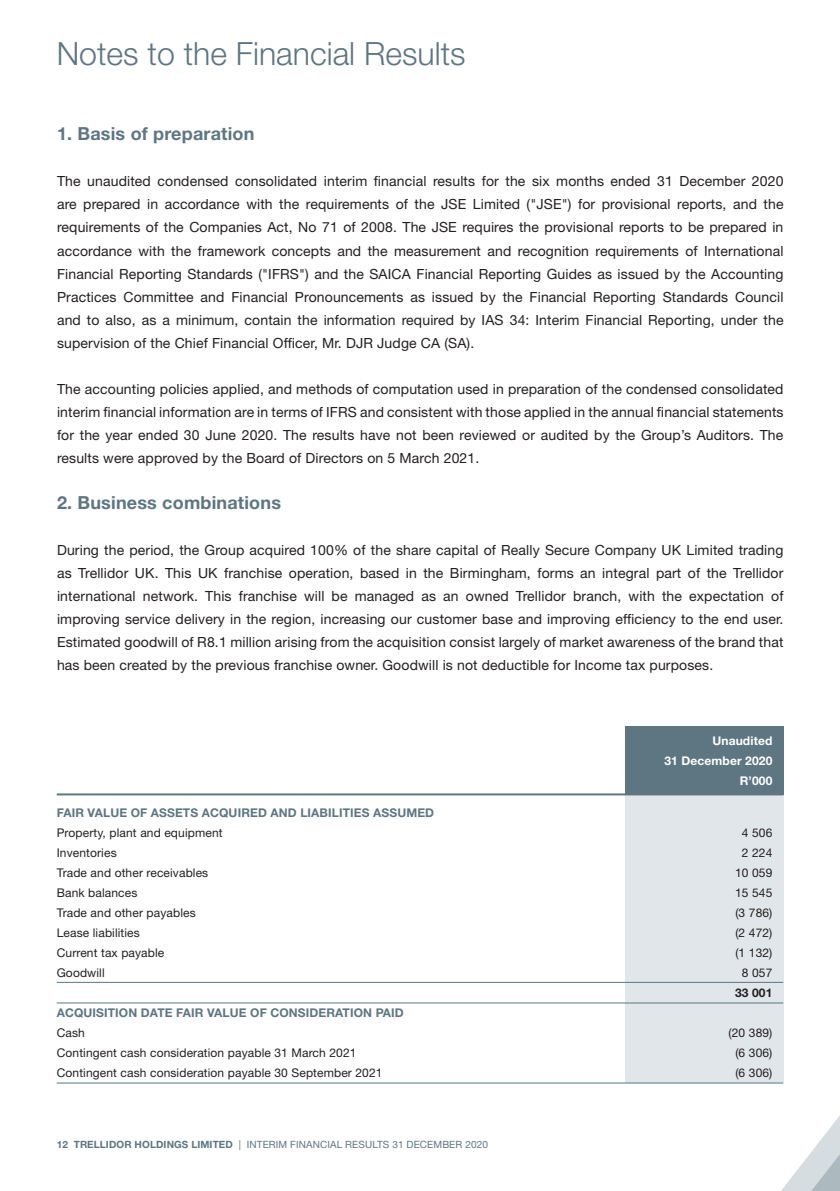
<style>
.page{position:relative;width:840px;height:1191px;background:#fff}
.page>*{position:absolute;margin:0;border:0;box-sizing:border-box;transform-origin:0 0}
.Page_Header_-_Blue{font:300 32px "Helvetica Neue LT Std";color:#5d7682}
.t1{font:700 18px "Helvetica Neue LT Std";letter-spacing:.01em;color:#5d7682}
.t2{font:14px/23px "Helvetica Neue LT Std";letter-spacing:.01em;color:#231f20;text-align:justify}
.t3{font:12px "Helvetica Neue LT Std";letter-spacing:.01em;color:#231f20}
.t4{font:700 12px "Helvetica Neue LT Std";letter-spacing:.01em;color:#5d7682}
.t5{font:700 12px/20px "Helvetica Neue LT Std";letter-spacing:.01em;color:#fff;text-align:right}
.t6{font:700 12px "Helvetica Neue LT Std";color:#231f20}
.t7{font:10px "Helvetica Neue LT Std";letter-spacing:.01em;color:#5d7682}
.s1{font-weight:700}
</style>
<div class="page">
<div style="left:624px;top:795px;width:159px;height:287px;background:#e0e6ea"></div>
<div style="left:624px;top:726px;width:159px;height:68px;background:#5d7682"></div>
<hr style="left:57px;top:793px;width:725px;height:2px;background:#5d7682">
<hr style="left:57px;top:982px;width:725px;height:1px;background:#5d7682">
<hr style="left:57px;top:1082px;width:725px;height:1px;background:#5d7682">
<hr style="left:57px;top:1002px;width:725px;height:1px;background:#5d7682">
<svg style="left:758px;top:975px;width:81px;height:216px"></svg>
<p class="Page_Header_-_Blue" style="left:57px;top:34px;width:410px">Notes to the Financial Results</p>
<p class="t1" style="left:57px;top:123px;width:199px">1. Basis of preparation</p>
<p class="t2" style="left:57px;top:170px;width:727px">The unaudited condensed consolidated interim financial results for the six months ended 31 December 2020 are prepared in accordance with the requirements of the JSE Limited ("JSE") for provisional reports, and the requirements of the Companies Act, No 71 of 2008. The JSE requires the provisional reports to be prepared in accordance with the framework concepts and the measurement and recognition requirements of International Financial Reporting Standards ("IFRS") and the SAICA Financial Reporting Guides as issued by the Accounting Practices Committee and Financial Pronouncements as issued by the Financial Reporting Standards Council and to also, as a minimum, contain the information required by IAS 34: Interim Financial Reporting, under the supervision of the Chief Financial Officer, Mr. DJR Judge CA (SA).</p>
<p class="t2" style="left:57px;top:377px;width:727px">The accounting policies applied, and methods of computation used in preparation of the condensed consolidated interim financial information are in terms of IFRS and consistent with those applied in the annual financial statements for the year ended 30 June 2020. The results have not been reviewed or audited by the Group’s Auditors. The results were approved by the Board of Directors on 5 March 2021.</p>
<p class="t1" style="left:57px;top:491px;width:225px">2. Business combinations</p>
<p class="t2" style="left:57px;top:538px;width:727px">During the period, the Group acquired 100% of the share capital of Really Secure Company UK Limited trading as Trellidor UK. This UK franchise operation, based in the Birmingham, forms an integral part of the Trellidor international network. This franchise will be managed as an owned Trellidor branch, with the expectation of improving service delivery in the region, increasing our customer base and improving efficiency to the end user.<br>Estimated goodwill of R8.1 million arising from the acquisition consist largely of market awareness of the brand that has been created by the previous franchise owner. Goodwill is not deductible for Income tax purposes.</p>
<p class="t4" style="left:57px;top:805px;width:379px">FAIR VALUE OF ASSETS ACQUIRED AND LIABILITIES ASSUMED</p>
<p class="t3" style="left:57px;top:825px;width:167px">Property, plant and equipment</p>
<p class="t3" style="left:57px;top:845px;width:61px">Inventories</p>
<p class="t3" style="left:57px;top:865px;width:153px">Trade and other receivables</p>
<p class="t3" style="left:57px;top:885px;width:82px">Bank balances</p>
<p class="t3" style="left:57px;top:905px;width:140px">Trade and other payables</p>
<p class="t3" style="left:57px;top:925px;width:85px">Lease liabilities</p>
<p class="t3" style="left:57px;top:945px;width:109px">Current tax payable</p>
<p class="t3" style="left:57px;top:965px;width:49px">Goodwill</p>
<p class="t4" style="left:57px;top:1005px;width:348px">ACQUISITION DATE FAIR VALUE OF CONSIDERATION PAID</p>
<p class="t3" style="left:57px;top:1025px;width:30px">Cash</p>
<p class="t3" style="left:57px;top:1045px;width:301px">Contingent cash consideration payable 31 March 2021</p>
<p class="t3" style="left:57px;top:1065px;width:327px">Contingent cash consideration payable 30 September 2021</p>
<p class="t7" style="left:57px;top:1139px;width:432px"><span class="s1">12 TRELLIDOR HOLDINGS LIMITED</span> | INTERIM FINANCIAL RESULTS 31 DECEMBER 2020</p>
<p class="t5" style="left:664px;top:730px;width:109px">Unaudited<br>31 December 2020</p>
<p class="t5" style="left:739px;top:770px;width:34px">R’000</p>
<p class="t3" style="left:741px;top:825px;width:32px">4 506</p>
<p class="t3" style="left:741px;top:845px;width:32px">2 224</p>
<p class="t3" style="left:734px;top:865px;width:39px">10 059</p>
<p class="t3" style="left:734px;top:885px;width:39px">15 545</p>
<p class="t3" style="left:735px;top:905px;width:38px">(3 786)</p>
<p class="t3" style="left:735px;top:925px;width:38px">(2 472)</p>
<p class="t3" style="left:735px;top:945px;width:38px">(1 132)</p>
<p class="t3" style="left:741px;top:965px;width:32px">8 057</p>
<p class="t6" style="left:734px;top:985px;width:39px">33 001</p>
<p class="t3" style="left:728px;top:1025px;width:45px">(20 389)</p>
<p class="t3" style="left:735px;top:1045px;width:38px">(6 306)</p>
<p class="t3" style="left:735px;top:1065px;width:38px">(6 306)</p>
</div>
